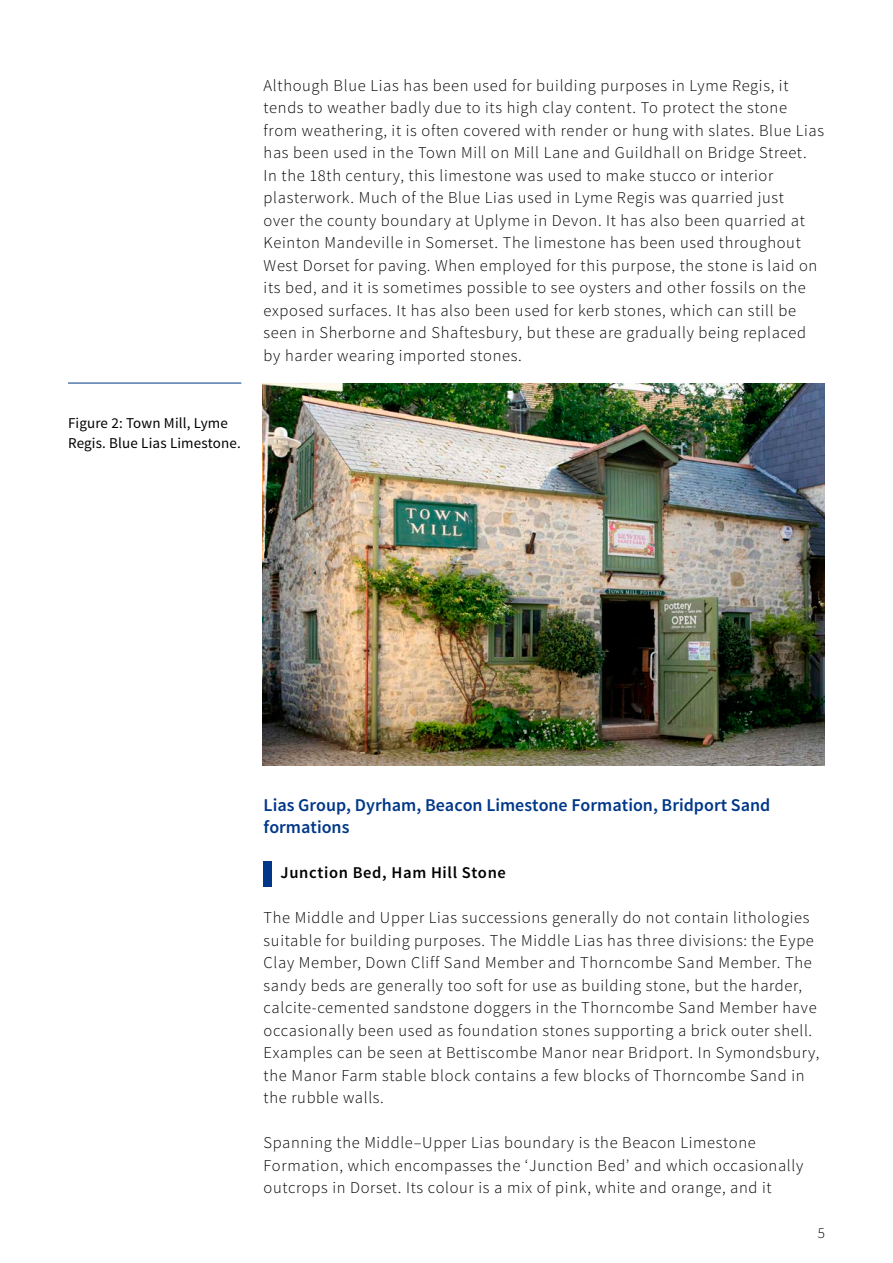
<style>
.page{position:relative;width:893px;height:1263px;background:#fff}
.page>*{position:absolute;margin:0;border:0;box-sizing:border-box;transform-origin:0 0}
.Heading_2{font:600 18px/22.5px "Source Sans Pro";color:#003788}
.Body_text{font:300 16.5px/22.5px "Source Sans Pro";letter-spacing:.04em;color:#000}
.Emphasis_Stone_type{font:600 16.5px "Source Sans Pro";letter-spacing:.04em;color:#000}
.t1{font:15px/19.5px "Source Sans Pro";letter-spacing:.01em;color:#000}
.t2{font:300 15px "Source Sans Pro";color:#000}
</style>
<div class="page">
<hr style="left:68px;top:383px;width:173px;height:1px;background:#003788">
<img style="left:263px;top:383px;width:562px;height:383px">
<div style="left:264px;top:861px;width:8px;height:25px;background:#003788"></div>
<p class="t1" style="left:68px;top:414px;width:174px">Figure 2: Town Mill, Lyme<br>Regis. Blue Lias Limestone.</p>
<p class="Body_text" style="left:264px;top:74px;width:562px">Although Blue Lias has been used for building purposes in Lyme Regis, it tends to weather badly due to its high clay content. To protect the stone from weathering, it is often covered with render or hung with slates. Blue Lias has been used in the Town Mill on Mill Lane and Guildhall on Bridge Street.<br>In the 18th century, this limestone was used to make stucco or interior plasterwork. Much of the Blue Lias used in Lyme Regis was quarried just<br>over the county boundary at Uplyme in Devon. It has also been quarried at Keinton Mandeville in Somerset. The limestone has been used throughout West Dorset for paving. When employed for this purpose, the stone is laid on its bed, and it is sometimes possible to see oysters and other fossils on the exposed surfaces. It has also been used for kerb stones, which can still be seen in Sherborne and Shaftesbury, but these are gradually being replaced by harder wearing imported stones.</p>
<h2 class="Heading_2" style="left:264px;top:794px;width:508px">Lias Group, Dyrham, Beacon Limestone Formation, Bridport Sand formations</h2>
<h3 class="Emphasis_Stone_type" style="left:281px;top:862px;width:227px">Junction Bed, Ham Hill Stone</h3>
<p class="Body_text" style="left:264px;top:906px;width:557px">The Middle and Upper Lias successions generally do not contain lithologies suitable for building purposes. The Middle Lias has three divisions: the Eype Clay Member, Down Cliff Sand Member and Thorncombe Sand Member. The sandy beds are generally too soft for use as building stone, but the harder, calcite-cemented sandstone doggers in the Thorncombe Sand Member have occasionally been used as foundation stones supporting a brick outer shell.<br>Examples can be seen at Bettiscombe Manor near Bridport. In Symondsbury, the Manor Farm stable block contains a few blocks of Thorncombe Sand in the rubble walls.</p>
<p class="Body_text" style="left:264px;top:1131px;width:541px">Spanning the Middle–Upper Lias boundary is the Beacon Limestone<br>Formation, which encompasses the ‘Junction Bed’ and which occasionally outcrops in Dorset. Its colour is a mix of pink, white and orange, and it</p>
<p class="t2" style="left:818px;top:1224px;width:9px">5</p>
</div>
